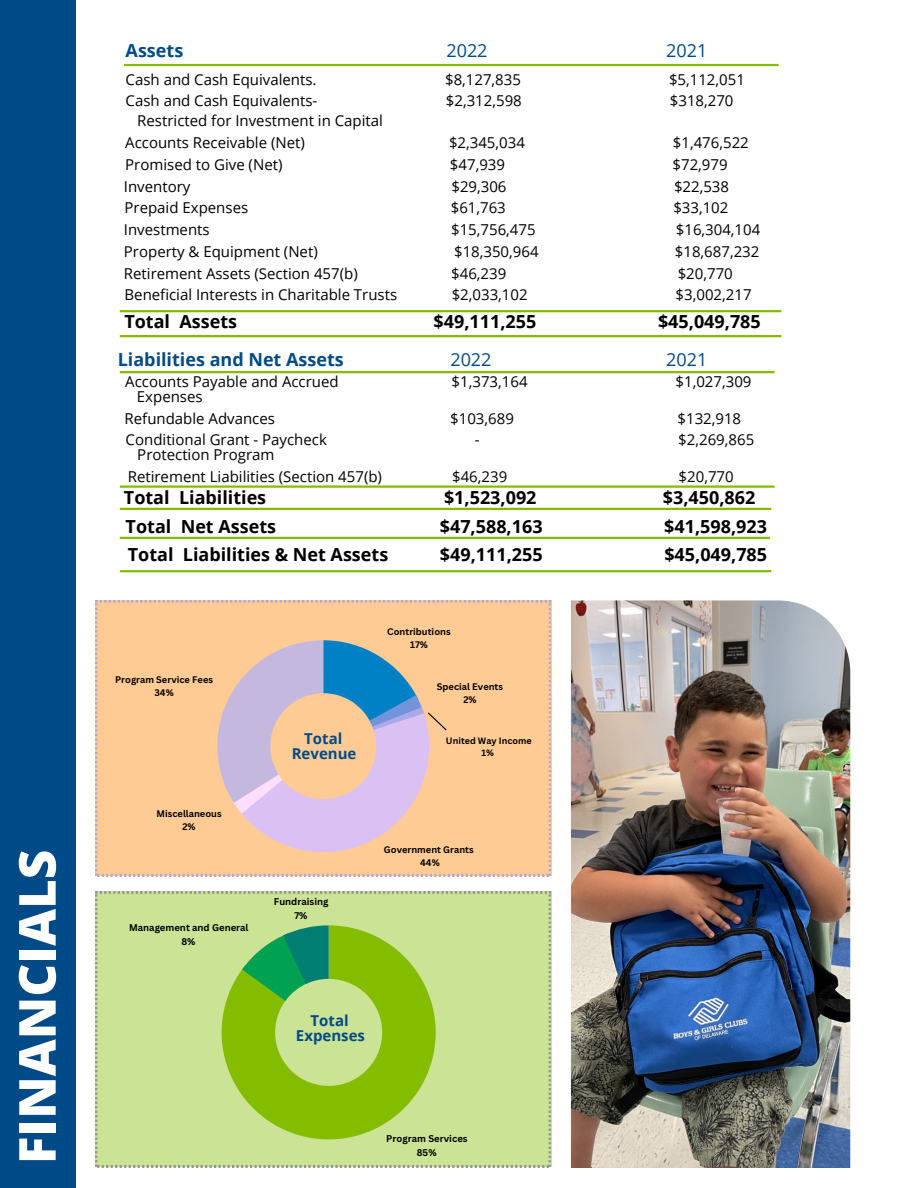
<style>
.page{position:relative;width:918px;height:1188px;background:#fff}
.page>*{position:absolute;margin:0;border:0;box-sizing:border-box;transform-origin:0 0}
.t1{font:800 51px "Open Sans";color:#fff}
.t2{font:700 18px "Open Sans";color:#000}
.t3{font:700 18px "Open Sans";color:#004b87}
.t4{font:18px "Open Sans";color:#004b87}
.t5{font:15px/21.8px "Open Sans";color:#000}
.t6{font:700 15px/14.7px "Open Sans";color:#004b87;text-align:center}
.t7{font:700 9.45px/13.4px "Canva Sans";color:#000;text-align:center}
.t8{font:700 9.3px/12.8px "Canva Sans";color:#000;text-align:center}
.t9{font:700 9px/12px "Canva Sans";color:#000;text-align:center}
</style>
<div class="page">
<img style="left:571px;top:600px;width:279px;height:568px">
<div style="left:0;top:0;width:75px;height:1188px;background:#004b87"></div>
<hr style="left:124px;top:64px;width:655px;height:2px;background:#84bd00">
<hr style="left:120px;top:335px;width:661px;height:2px;background:#84bd00">
<hr style="left:120px;top:310px;width:661px;height:2px;background:#84bd00">
<hr style="left:120px;top:371px;width:655px;height:2px;background:#84bd00">
<hr style="left:120px;top:485px;width:655px;height:3px;background:#84bd00">
<hr style="left:120px;top:508px;width:651px;height:2px;background:#84bd00">
<hr style="left:120px;top:537px;width:650px;height:2px;background:#84bd00">
<hr style="left:120px;top:570px;width:651px;height:2px;background:#84bd00">
<div style="left:95px;top:600px;width:456px;height:276px;background:#ffcb95"></div>
<div style="left:95px;top:892px;width:456px;height:275px;background:#cbe395"></div>
<svg style="left:222px;top:925px;width:214px;height:214px;fill:#84bd00"></svg>
<svg style="left:242px;top:925px;width:88px;height:76px"></svg>
<svg style="left:217px;top:640px;width:231px;height:212px"></svg>
<h1 class="t1" style="left:1px;top:1164px;width:316px;rotate:-90deg">FINANCIALS</h1>
<p class="t3" style="left:126px;top:37px;width:59px">Assets</p>
<p class="t4" style="left:446px;top:37px;width:43px">2022</p>
<p class="t4" style="left:666px;top:37px;width:43px">2021</p>
<p class="t5" style="left:126px;top:68px;width:192px">Cash and Cash Equivalents.</p>
<p class="t5" style="left:445px;top:68px;width:77px">$8,127,835</p>
<p class="t5" style="left:669px;top:68px;width:77px">$5,112,051</p>
<p class="t5" style="left:126px;top:89px;width:193px">Cash and Cash Equivalents-</p>
<p class="t5" style="left:446px;top:89px;width:77px">$2,312,598</p>
<p class="t5" style="left:670px;top:89px;width:65px">$318,270</p>
<p class="t5" style="left:125px;top:110px;width:259px;text-indent:12px">Restricted for Investment in Capital<br>Accounts Receivable (Net)</p>
<p class="t5" style="left:449px;top:131px;width:77px">$2,345,034</p>
<p class="t5" style="left:673px;top:131px;width:77px">$1,476,522</p>
<p class="t5" style="left:125px;top:153px;width:159px">Promised to Give (Net)</p>
<p class="t5" style="left:450px;top:153px;width:57px">$47,939</p>
<p class="t5" style="left:673px;top:153px;width:57px">$72,979</p>
<p class="t5" style="left:125px;top:197px;width:125px">Prepaid Expenses</p>
<p class="t5" style="left:451px;top:197px;width:57px">$61,763</p>
<p class="t5" style="left:673px;top:197px;width:57px">$33,102</p>
<p class="t5" style="left:124px;top:240px;width:195px">Property &amp; Equipment (Net)</p>
<p class="t5" style="left:454px;top:240px;width:86px">$18,350,964</p>
<p class="t5" style="left:675px;top:240px;width:86px">$18,687,232</p>
<p class="t5" style="left:125px;top:284px;width:274px">Beneficial Interests in Charitable Trusts</p>
<p class="t5" style="left:452px;top:284px;width:77px">$2,033,102</p>
<p class="t5" style="left:676px;top:284px;width:77px">$3,002,217</p>
<p class="t5" style="left:124px;top:175px;width:68px">Inventory</p>
<p class="t5" style="left:451px;top:175px;width:57px">$29,306</p>
<p class="t5" style="left:674px;top:175px;width:57px">$22,538</p>
<p class="t5" style="left:124px;top:218px;width:87px">Investments</p>
<p class="t5" style="left:451px;top:218px;width:86px">$15,756,475</p>
<p class="t5" style="left:676px;top:218px;width:86px">$16,304,104</p>
<p class="t5" style="left:124px;top:262px;width:235px">Retirement Assets (Section 457(b)</p>
<p class="t5" style="left:451px;top:262px;width:57px">$46,239</p>
<p class="t5" style="left:678px;top:262px;width:57px">$20,770</p>
<p class="t2" style="left:124px;top:309px;width:114px">Total Assets</p>
<p class="t2" style="left:434px;top:309px;width:104px">$49,111,255</p>
<p class="t2" style="left:658px;top:309px;width:104px">$45,049,785</p>
<p class="t3" style="left:118px;top:347px;width:228px">Liabilities and Net Assets</p>
<p class="t5" style="left:125px;top:370px;width:215px">Accounts Payable and Accrued</p>
<p class="t5" style="left:452px;top:370px;width:77px">$1,373,164</p>
<p class="t5" style="left:676px;top:370px;width:77px">$1,027,309</p>
<p class="t5" style="left:137px;top:385px;width:67px">Expenses</p>
<p class="t4" style="left:450px;top:347px;width:43px">2022</p>
<p class="t4" style="left:666px;top:347px;width:43px">2021</p>
<p class="t5" style="left:125px;top:407px;width:152px">Refundable Advances</p>
<p class="t5" style="left:450px;top:407px;width:65px">$103,689</p>
<p class="t5" style="left:678px;top:407px;width:65px">$132,918</p>
<p class="t5" style="left:126px;top:429px;width:203px">Conditional Grant - Paycheck</p>
<p class="t5" style="left:475px;top:429px;width:6px">-</p>
<p class="t5" style="left:678px;top:429px;width:77px">$2,269,865</p>
<p class="t5" style="left:128px;top:443px;width:256px;line-height:22.4px;text-indent:10px">Protection Program<br>Retirement Liabilities (Section 457(b)</p>
<p class="t5" style="left:452px;top:466px;width:57px">$46,239</p>
<p class="t5" style="left:679px;top:466px;width:57px">$20,770</p>
<p class="t2" style="left:124px;top:485px;width:144px">Total Liabilities</p>
<p class="t2" style="left:444px;top:485px;width:94px">$1,523,092</p>
<p class="t2" style="left:663px;top:485px;width:94px">$3,450,862</p>
<p class="t2" style="left:126px;top:514px;width:152px">Total Net Assets</p>
<p class="t2" style="left:440px;top:514px;width:104px">$47,588,163</p>
<p class="t2" style="left:664px;top:514px;width:104px">$41,598,923</p>
<p class="t2" style="left:128px;top:542px;width:262px">Total Liabilities &amp; Net Assets</p>
<p class="t2" style="left:440px;top:542px;width:104px">$49,111,255</p>
<p class="t2" style="left:664px;top:542px;width:104px">$45,049,785</p>
<p class="t8" style="left:115px;top:673px;width:99px">Program Service Fees<br>34%</p>
<p class="t8" style="left:157px;top:807px;width:67px">Miscellaneous<br>2%</p>
<p class="t6" style="left:292px;top:731px;width:66px">Total<br>Revenue</p>
<p class="t7" style="left:129px;top:921px;width:121px">Management and General<br>8%</p>
<p class="t7" style="left:274px;top:895px;width:56px">Fundraising<br>7%</p>
<p class="t8" style="left:387px;top:625px;width:65px">Contributions<br>17%</p>
<p class="t8" style="left:437px;top:680px;width:68px">Special Events<br>2%</p>
<p class="t9" style="left:446px;top:735px;width:87px">United Way Income<br>1%</p>
<p class="t8" style="left:384px;top:843px;width:91px">Government Grants<br>44%</p>
<p class="t6" style="left:296px;top:1013px;width:71px">Total<br>Expenses</p>
<p class="t7" style="left:386px;top:1132px;width:83px">Program Services<br>85%</p>
</div>
